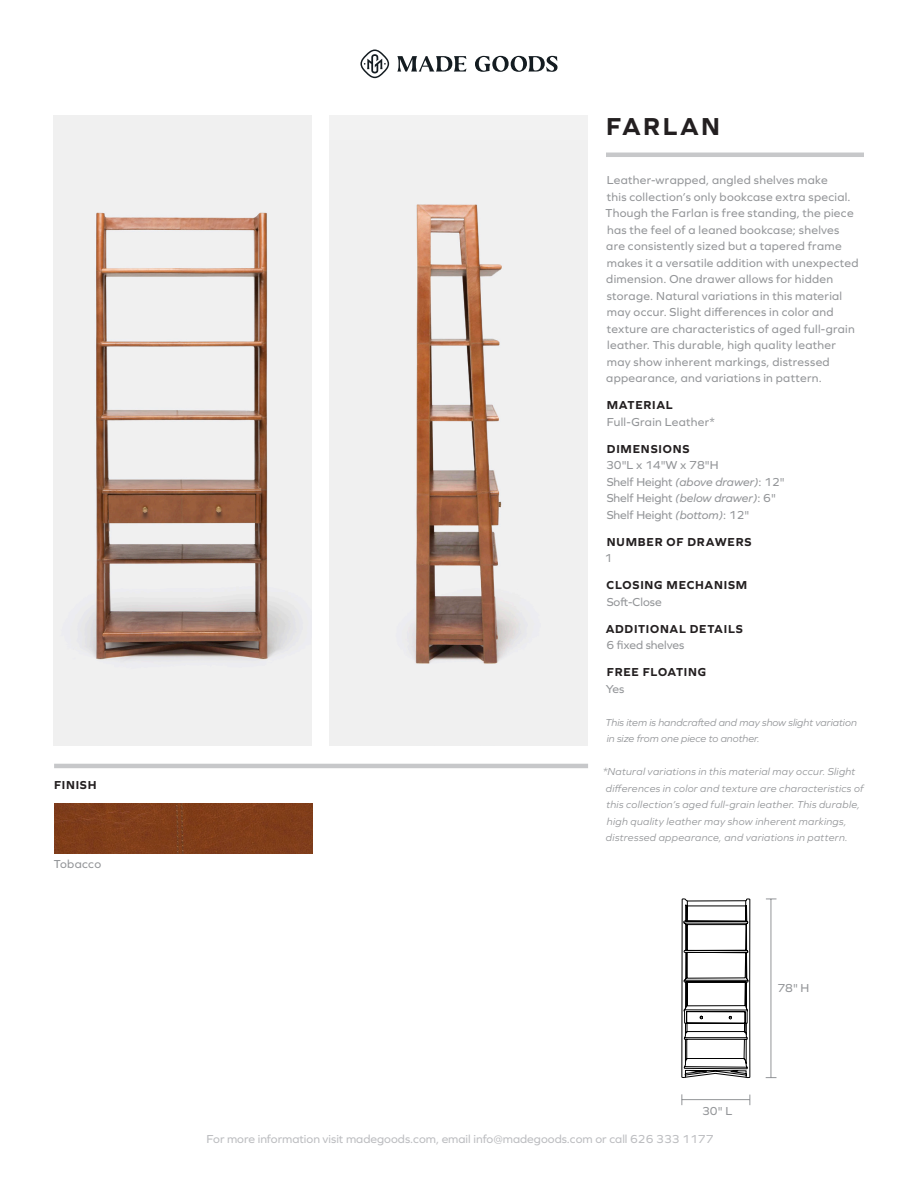
<style>
.page{position:relative;width:918px;height:1188px;background:#fff}
.page>*{position:absolute;margin:0;border:0;box-sizing:border-box;transform-origin:0 0}
.t1{font:700 25.5px "Graphie";letter-spacing:.085em;color:#231f20}
.t2{font:12px/16.5px "Graphie";letter-spacing:.025em;color:#939598}
.t3{font:12px "Graphie";color:#939598}
.t4{font:700 12px "Graphie";letter-spacing:.065em;color:#231f20}
.t5{font:12px "Graphie";color:#bcbdc0}
.t6{font:italic 10.5px/16.5px "Graphie";letter-spacing:.025em;color:#939598}
.t7{font:italic 10.5px/16.5px "Graphie";color:#939598}
.s1{font-style:italic}
</style>
<div class="page">
<hr style="left:606px;top:153px;width:258px;height:4px;background:#c7c8ca">
<svg style="left:397px;top:56px;width:161px;height:16px"></svg>
<svg style="left:360px;top:50px;width:29px;height:28px"></svg>
<img style="left:54px;top:116px;width:258px;height:629px">
<hr style="left:54px;top:764px;width:534px;height:4px;background:#c7c8ca">
<hr style="left:771px;top:899px;width:1px;height:179px;background:#939598">
<div style="left:54px;top:803px;width:258px;height:51px;background:#803e1a"></div>
<hr style="left:682px;top:1099px;width:68px;height:1px;background:#939598">
<div style="left:330px;top:116px;width:258px;height:629px;background:#f2f2f2"></div>
<img style="left:406px;top:204px;width:122px;height:460px">
<svg style="left:681px;top:898px;width:70px;height:181px"></svg>
<p class="t4" style="left:54px;top:778px;width:44px">FINISH</p>
<p class="t2" style="left:54px;top:855px;width:49px">Tobacco</p>
<p class="t1" style="left:606px;top:111px;width:115px">FARLAN</p>
<p class="t2" style="left:606px;top:172px;width:255px">Leather-wrapped, angled shelves make<br>this collection’s only bookcase extra special.<br>Though the Farlan is free standing, the piece has the feel of a leaned bookcase; shelves are consistently sized but a tapered frame makes it a versatile addition with unexpected dimension. One drawer allows for hidden storage. Natural variations in this material may occur. Slight differences in color and texture are characteristics of aged full-grain leather. This durable, high quality leather may show inherent markings, distressed appearance, and variations in pattern.</p>
<p class="t4" style="left:607px;top:398px;width:67px">MATERIAL</p>
<p class="t2" style="left:607px;top:413px;width:110px">Full-Grain Leather*</p>
<p class="t4" style="left:607px;top:442px;width:84px">DIMENSIONS</p>
<p class="t2" style="left:606px;top:457px;width:114px">30"L x 14"W x 78"H</p>
<p class="t3" style="left:607px;top:475px;width:180px">Shelf Height <span class="s1">(above drawer)</span>: 12"</p>
<p class="t3" style="left:607px;top:491px;width:171px">Shelf Height <span class="s1">(below drawer)</span>: 6"</p>
<p class="t3" style="left:607px;top:508px;width:144px">Shelf Height <span class="s1">(bottom)</span>: 12"</p>
<p class="t4" style="left:607px;top:535px;width:146px">NUMBER OF DRAWERS</p>
<p class="t2" style="left:605px;top:550px;width:9px">1</p>
<p class="t4" style="left:607px;top:578px;width:142px">CLOSING MECHANISM</p>
<p class="t3" style="left:607px;top:595px;width:57px">Soft-Close</p>
<p class="t4" style="left:606px;top:622px;width:139px">ADDITIONAL DETAILS</p>
<p class="t3" style="left:606px;top:638px;width:80px">6 fixed shelves</p>
<p class="t4" style="left:607px;top:665px;width:101px">FREE FLOATING</p>
<p class="t2" style="left:606px;top:680px;width:20px">Yes</p>
<p class="t7" style="left:606px;top:714px;width:253px">This item is handcrafted and may show slight variation in size from one piece to another.</p>
<p class="t6" style="left:606px;top:763px;width:259px;text-indent:-3px">*Natural variations in this material may occur. Slight differences in color and texture are characteristics of this collection’s aged full-grain leather. This durable, high quality leather may show inherent markings, distressed appearance, and variations in pattern.</p>
<p class="t2" style="left:702px;top:1103px;width:32px">30" L</p>
<p class="t5" style="left:207px;top:1132px;width:508px">For more information visit madegoods.com, email info@madegoods.com or call 626 333 1177</p>
<p class="t2" style="left:777px;top:980px;width:33px">78" H</p>
</div>
